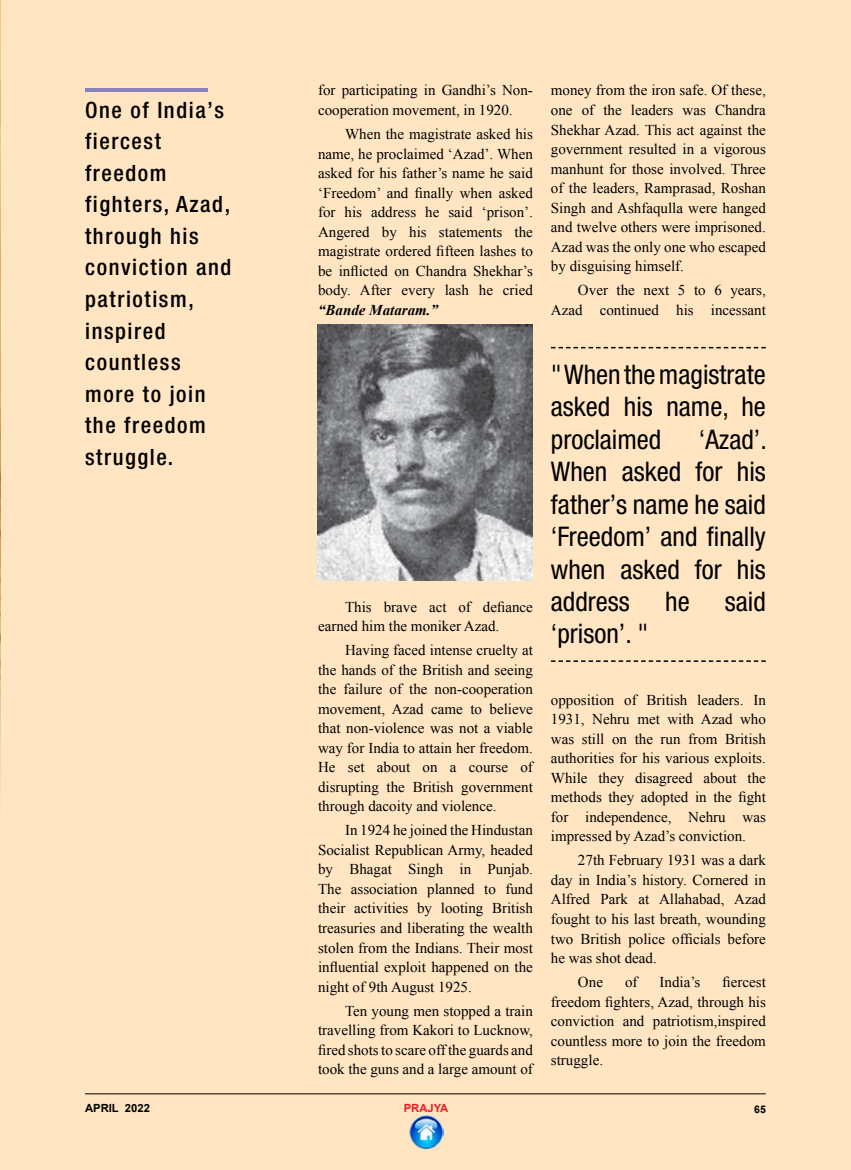
<style>
.page{position:relative;width:851px;height:1170px;background:#fff}
.page>*{position:absolute;margin:0;border:0;box-sizing:border-box;transform-origin:0 0}
.t1{font:condensed 27px/32.4px "Helvetica Neue LT Pro";color:#000;text-align:justify}
.t2{font:500 condensed 22.5px/31.5px "Helvetica Neue LT Pro";letter-spacing:.07em;color:#000}
.t3{font:15px/19.5px "Times New Roman";color:#000;text-align:justify}
.t4{font:italic 700 15px "Times New Roman";color:#000}
.t5{font:700 11.25px "Arial";color:#000}
.t6{font:700 11.25px "Arial";color:#ed1d24}
.t7{font:700 10.5px "Arial";color:#000}
</style>
<div class="page">
<div style="left:0;top:0;width:850px;height:1169px;background:#ffe5c2"></div>
<img style="left:0;top:0;width:1px;height:801px">
<svg style="left:0;top:81px;width:1px;height:44px"></svg>
<img style="left:317px;top:324px;width:216px;height:256px">
<svg style="left:551px;top:347px;width:214px;height:1px"></svg>
<svg style="left:551px;top:660px;width:214px;height:2px"></svg>
<hr style="left:85px;top:88px;width:122px;height:4px;background:#8781bd">
<hr style="left:85px;top:1093px;width:680px;height:1px;background:#000">
<img style="left:409px;top:1115px;width:34px;height:34px">
<h2 class="t2" style="left:85px;top:94px;width:148px">One of India’s fiercest freedom fighters, Azad, through his conviction and patriotism, inspired countless more to join the freedom struggle.</h2>
<p class="t3" style="left:318px;top:80px;width:216px">for participating in Gandhi’s Non&shy;cooperation movement, in 1920.</p>
<p class="t3" style="left:318px;top:124px;width:216px;text-indent:27px">When the magistrate asked his name, he proclaimed ‘Azad’. When asked for his father’s name he said ‘Freedom’ and finally when asked for his address he said ‘prison’.<br>Angered by his statements the magistrate ordered fifteen lashes to be inflicted on Chandra Shekhar’s body. After every lash he cried</p>
<p class="t4" style="left:318px;top:299px;width:122px">“Bande Mataram.”</p>
<p class="t3" style="left:551px;top:80px;width:216px">money from the iron safe. Of these, one of the leaders was Chandra Shekhar Azad. This act against the government resulted in a vigorous manhunt for those involved. Three of the leaders, Ramprasad, Roshan Singh and Ashfaqulla were hanged and twelve others were imprisoned.<br>Azad was the only one who escaped by disguising himself.</p>
<p class="t3" style="left:551px;top:280px;width:216px;text-align:right">Over the next 5 to 6 years,<br>Azad continued his incessant</p>
<p class="t3" style="left:318px;top:596px;width:216px;text-indent:27px">This brave act of defiance earned him the moniker Azad.</p>
<p class="t3" style="left:318px;top:640px;width:216px;text-indent:27px">Having faced intense cruelty at the hands of the British and seeing the failure of the non-cooperation movement, Azad came to believe that non-violence was not a viable way for India to attain her freedom.<br>He set about on a course of disrupting the British government through dacoity and violence.</p>
<p class="t3" style="left:318px;top:820px;width:216px;text-indent:27px">In 1924 he joined the Hindustan Socialist Republican Army, headed by Bhagat Singh in Punjab.<br>The association planned to fund their activities by looting British treasuries and liberating the wealth stolen from the Indians. Their most influential exploit happened on the night of 9th August 1925.</p>
<p class="t3" style="left:318px;top:1000px;width:216px;text-indent:27px">Ten young men stopped a train travelling from Kakori to Lucknow, fired shots to scare off the guards and took the guns and a large amount of</p>
<h1 class="t1" style="left:551px;top:358px;width:216px">" When the magistrate asked his name, he proclaimed</h1>
<h1 class="t1" style="left:551px;top:423px;width:217px;text-indent:148px">‘Azad’.<br>When asked for his father’s name he said ‘Freedom’ and finally when asked for his address</h1>
<h1 class="t1" style="left:665px;top:585px;width:26px">he</h1>
<h1 class="t1" style="left:724px;top:585px;width:42px">said</h1>
<h1 class="t1" style="left:551px;top:617px;width:99px">‘prison’. "</h1>
<p class="t3" style="left:551px;top:689px;width:216px">opposition of British leaders. In 1931, Nehru met with Azad who was still on the run from British authorities for his various exploits.<br>While they disagreed about the methods they adopted in the fight for independence, Nehru was impressed by Azad’s conviction.</p>
<p class="t3" style="left:551px;top:850px;width:216px;text-indent:27px">27th February 1931 was a dark day in India’s history. Cornered in Alfred Park at Allahabad, Azad fought to his last breath, wounding two British police officials before he was shot dead.</p>
<p class="t3" style="left:578px;top:971px;width:26px">One</p>
<p class="t3" style="left:625px;top:971px;width:14px">of</p>
<p class="t3" style="left:659px;top:971px;width:42px">India’s</p>
<p class="t3" style="left:551px;top:971px;width:216px;text-indent:171px">fiercest freedom fighters, Azad, through his conviction and patriotism,inspired countless more to join the freedom struggle.</p>
<p class="t5" style="left:85px;top:1100px;width:66px">APRIL 2022</p>
<p class="t6" style="left:403px;top:1100px;width:46px">PRAJYA</p>
<p class="t7" style="left:754px;top:1102px;width:13px">65</p>
</div>
